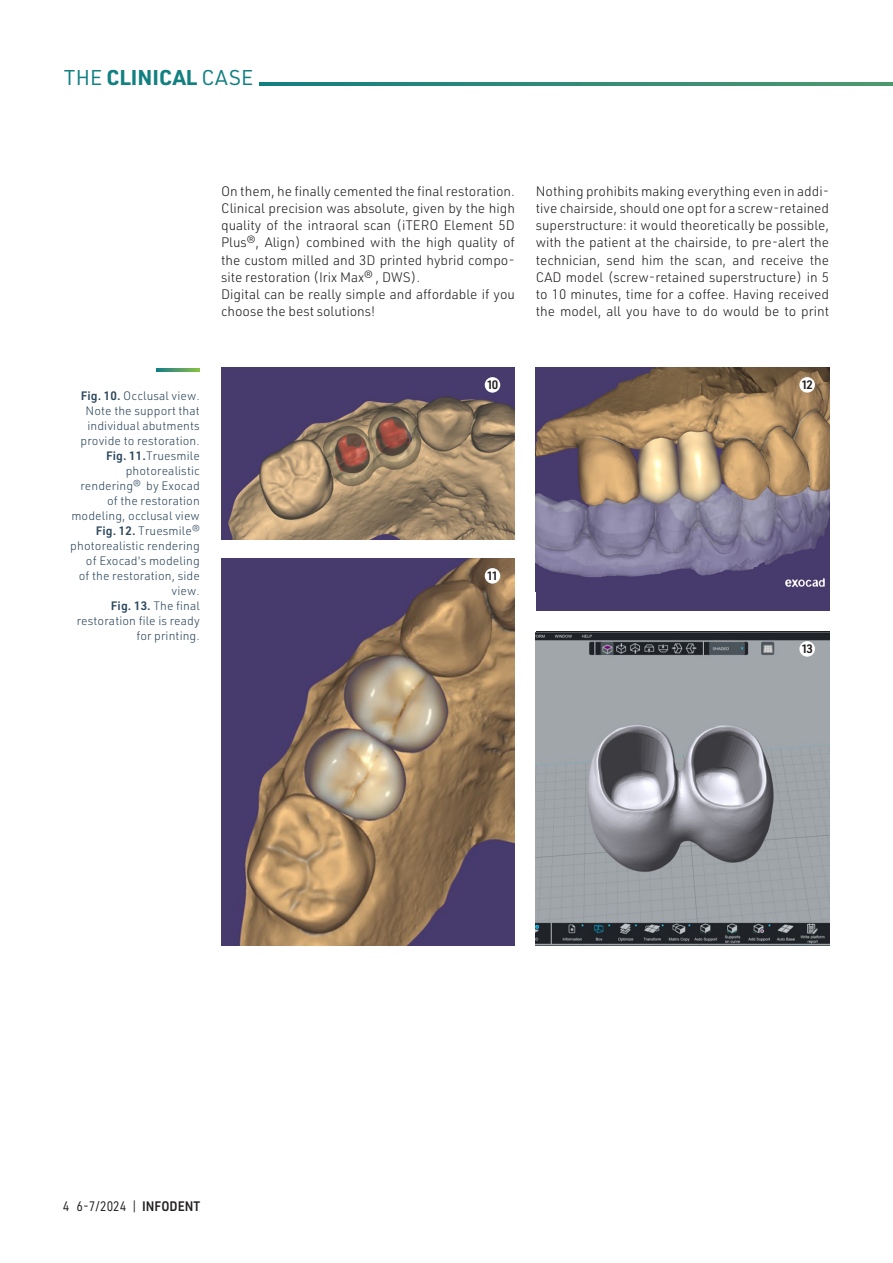
<style>
.page{position:relative;width:893px;height:1263px;background:#fff}
.page>*{position:absolute;margin:0;border:0;box-sizing:border-box;transform-origin:0 0}
.t1{font:700 21px "URWDIN";color:#127f80}
.t2{font:300 13.5px/17.2px "URWDIN";color:#231f20;text-align:justify}
.t3{font:13.5px "URWDIN";color:#231f20;scale:.9 1}
.Info{font:300 12px/15px "URWDIN";letter-spacing:.01em;color:#2d485d;text-align:right}
.Info-2{font:600 12px "URWDIN";letter-spacing:-.13em;color:#231f20}
.s1{font-weight:400}
.s2{font-weight:600}
</style>
<div class="page">
<svg style="left:259px;top:82px;width:634px;height:3px"></svg>
<img style="left:221px;top:368px;width:293px;height:172px">
<img style="left:536px;top:632px;width:293px;height:313px">
<div style="left:536px;top:368px;width:293px;height:242px;background:#473b6d"></div>
<img style="left:536px;top:368px;width:293px;height:220px">
<img style="left:221px;top:558px;width:293px;height:387px">
<div style="left:485px;top:377px;width:15px;height:16px;background:#fff;border-radius:50%"></div>
<div style="left:799px;top:377px;width:16px;height:16px;background:#fff;border-radius:50%"></div>
<div style="left:799px;top:641px;width:16px;height:16px;background:#fff;border-radius:50%"></div>
<div style="left:485px;top:568px;width:15px;height:16px;background:#fff;border-radius:50%"></div>
<svg style="left:157px;top:369px;width:43px;height:2px"></svg>
<h1 class="t1" style="left:64px;top:63px;width:191px"><span class="s1">THE</span> CLINICAL <span class="s1">CASE</span></h1>
<p class="t2" style="left:221px;top:182px;width:295px">On them, he finally cemented the final restoration.<br>Clinical precision was absolute, given by the high quality of the intraoral scan (iTERO Element 5D Plus®, Align) combined with the high quality of the custom milled and 3D printed hybrid compo&shy;site restoration (Irix Max® , DWS).</p>
<p class="t2" style="left:221px;top:285px;width:295px">Digital can be really simple and affordable if you choose the best solutions!</p>
<p class="t2" style="left:536px;top:182px;width:295px">Nothing prohibits making everything even in addi&shy;tive chairside, should one opt for a screw-retained superstructure: it would theoretically be possible, with the patient at the chairside, to pre-alert the technician, send him the scan, and receive the CAD model (screw-retained superstructure) in 5 to 10 minutes, time for a coffee. Having received the model, all you have to do would be to print</p>
<p class="Info" style="left:80px;top:388px;width:121px;text-align:center"><span class="s2">Fig. 10.</span> Occlusal view.<br>Note the support that individual abutments provide to restoration.</p>
<p class="Info" style="left:71px;top:448px;width:130px"><span class="s2">Fig. 11.</span>Truesmile photorealistic rendering® by Exocad of the restoration modeling, occlusal view</p>
<p class="Info" style="left:70px;top:523px;width:131px"><span class="s2">Fig. 12.</span> Truesmile® photorealistic rendering of Exocad's modeling<br>of the restoration, side view.</p>
<p class="Info" style="left:77px;top:598px;width:125px"><span class="s2">Fig. 13.</span> The final restoration file is ready for printing.</p>
<p class="t3" style="left:63px;top:1197px;width:154px">4 6-7/2024 | <span class="s2">INFODENT</span></p>
<p class="Info-2" style="left:487px;top:377px;width:13px">10</p>
<p class="Info-2" style="left:801px;top:377px;width:13px">12</p>
<p class="Info-2" style="left:487px;top:568px;width:13px">11</p>
<p class="Info-2" style="left:801px;top:641px;width:13px">13</p>
</div>
